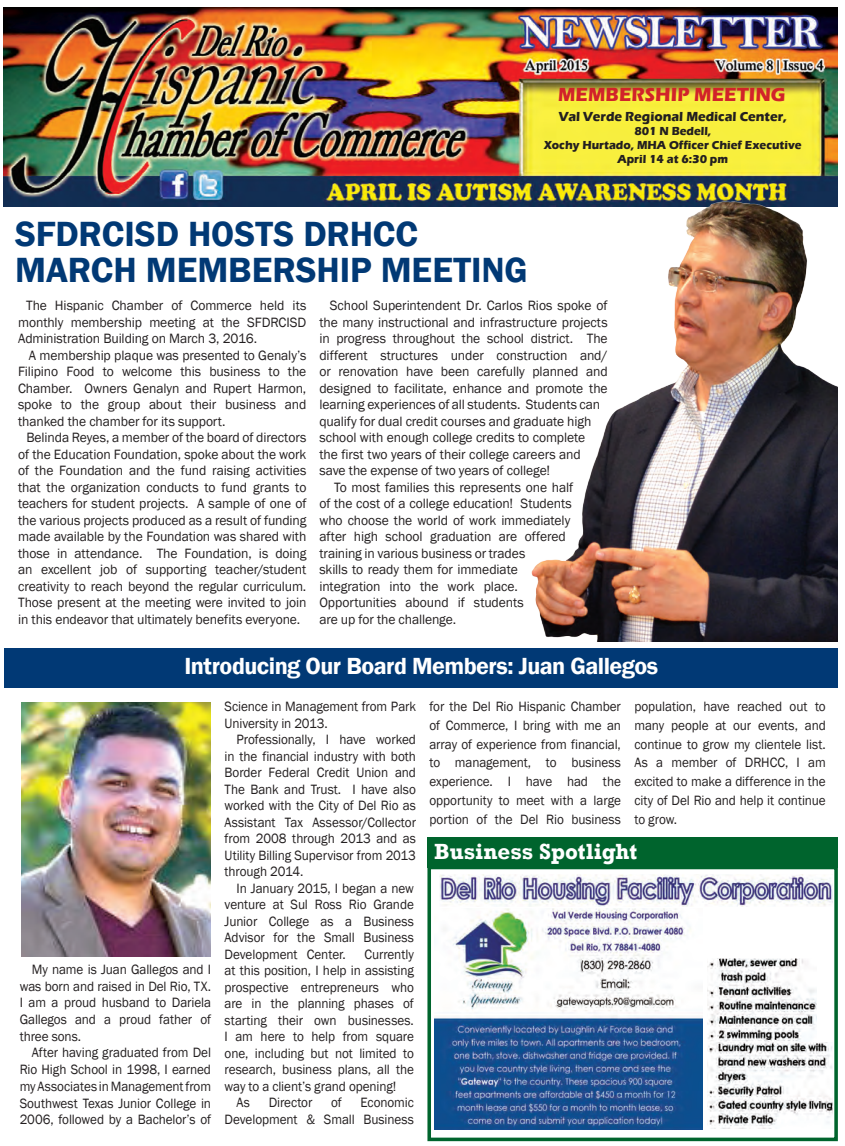
<style>
.page{position:relative;width:845px;height:1146px;background:#fff}
.page>*{position:absolute;margin:0;border:0;box-sizing:border-box;transform-origin:0 0}
.t1{font:600 36px/36px "Franklin Gothic";letter-spacing:-.005em;color:#013975}
.t2{font:600 24px "Franklin Gothic";letter-spacing:-.02em;color:#fff}
.t3{font:700 22.5px "Rockwell";color:#fff}
.t4{font:700 19.65px "Eras ITC";letter-spacing:.005em;color:#d1232a;scale:.96 1}
.t5{font:13.8px "Franklin Gothic";letter-spacing:-.005em;color:#231f20}
.t6{font:13.8px/18.8px "Franklin Gothic";letter-spacing:-.005em;color:#231f20;text-align:justify;scale:.95 1}
.t7{font:700 13.5px "Eras ITC";color:#231f20;scale:.95 1}
.t8{font:700 12px/14.2px "Eras ITC";color:#231f20;text-align:center;scale:.95 1}
</style>
<div class="page">
<img style="left:4px;top:7px;width:833px;height:200px">
<div style="left:427px;top:866px;width:410px;height:275px;border:4px solid #00642d"></div>
<div style="left:427px;top:838px;width:410px;height:30px;background:#00642d"></div>
<div style="left:5px;top:648px;width:832px;height:40px;background:#013975"></div>
<img style="left:21px;top:702px;width:189px;height:254px">
<img style="left:523px;top:198px;width:314px;height:444px">
<img style="left:435px;top:908px;width:267px;height:222px">
<img style="left:707px;top:958px;width:110px;height:85px">
<img style="left:707px;top:1043px;width:125px;height:85px">
<img style="left:440px;top:874px;width:392px;height:32px">
<p class="t4" style="left:558px;top:84px;width:238px">MEMBERSHIP MEETING</p>
<p class="t7" style="left:558px;top:108px;width:242px">Val Verde Regional Medical Center,</p>
<p class="t8" style="left:544px;top:124px;width:272px">801 N Bedell,<br>Xochy Hurtado, MHA Officer Chief Executive<br>April 14 at 6:30 pm</p>
<p class="t1" style="left:15px;top:217px;width:514px">SFDRCISD HOSTS DRHCC<br>MARCH MEMBERSHIP MEETING</p>
<p class="t5" style="left:26px;top:297px;width:282px">The Hispanic Chamber of Commerce held its</p>
<p class="t5" style="left:18px;top:313px;width:290px">monthly membership meeting at the SFDRCISD</p>
<p class="t5" style="left:18px;top:330px;width:240px">Administration Building on March 3, 2016.</p>
<p class="t5" style="left:29px;top:346px;width:279px">A membership plaque was presented to Genaly’s</p>
<p class="t5" style="left:18px;top:363px;width:290px">Filipino Food to welcome this business to the</p>
<p class="t5" style="left:18px;top:379px;width:290px">Chamber. Owners Genalyn and Rupert Harmon,</p>
<p class="t5" style="left:18px;top:396px;width:290px">spoke to the group about their business and</p>
<p class="t5" style="left:18px;top:412px;width:209px">thanked the chamber for its support.</p>
<p class="t5" style="left:26px;top:429px;width:281px">Belinda Reyes, a member of the board of directors</p>
<p class="t5" style="left:18px;top:445px;width:290px">of the Education Foundation, spoke about the work</p>
<p class="t5" style="left:18px;top:462px;width:290px">of the Foundation and the fund raising activities</p>
<p class="t5" style="left:18px;top:478px;width:290px">that the organization conducts to fund grants to</p>
<p class="t5" style="left:18px;top:495px;width:290px">teachers for student projects. A sample of one of</p>
<p class="t5" style="left:18px;top:511px;width:290px">the various projects produced as a result of funding</p>
<p class="t5" style="left:18px;top:528px;width:290px">made available by the Foundation was shared with</p>
<p class="t5" style="left:18px;top:544px;width:290px">those in attendance. The Foundation, is doing</p>
<p class="t5" style="left:18px;top:561px;width:290px">an excellent job of supporting teacher/student</p>
<p class="t5" style="left:18px;top:577px;width:290px">creativity to reach beyond the regular curriculum.</p>
<p class="t5" style="left:18px;top:594px;width:290px">Those present at the meeting were invited to join</p>
<p class="t5" style="left:18px;top:610px;width:284px">in this endeavor that ultimately benefits everyone.</p>
<p class="t5" style="left:330px;top:297px;width:279px">School Superintendent Dr. Carlos Rios spoke of</p>
<p class="t5" style="left:319px;top:313px;width:290px">the many instructional and infrastructure projects</p>
<p class="t5" style="left:319px;top:330px;width:290px">in progress throughout the school district. The</p>
<p class="t5" style="left:319px;top:346px;width:290px">different structures under construction and/</p>
<p class="t5" style="left:319px;top:363px;width:290px">or renovation have been carefully planned and</p>
<p class="t5" style="left:319px;top:379px;width:290px">designed to facilitate, enhance and promote the</p>
<p class="t5" style="left:319px;top:396px;width:282px">learning experiences of all students. Students can</p>
<p class="t5" style="left:319px;top:412px;width:273px">qualify for dual credit courses and graduate high</p>
<p class="t5" style="left:319px;top:429px;width:267px">school with enough college credits to complete</p>
<p class="t5" style="left:319px;top:445px;width:263px">the first two years of their college careers and</p>
<p class="t5" style="left:319px;top:462px;width:232px">save the expense of two years of college!</p>
<p class="t5" style="left:334px;top:478px;width:241px">To most families this represents one half</p>
<p class="t5" style="left:319px;top:495px;width:254px">of the cost of a college education! Students</p>
<p class="t5" style="left:319px;top:511px;width:252px">who choose the world of work immediately</p>
<p class="t5" style="left:319px;top:528px;width:248px">after high school graduation are offered</p>
<p class="t5" style="left:319px;top:544px;width:207px">training in various business or trades</p>
<p class="t5" style="left:319px;top:561px;width:200px">skills to ready them for immediate</p>
<p class="t5" style="left:319px;top:577px;width:200px">integration into the work place.</p>
<p class="t5" style="left:319px;top:594px;width:206px">Opportunities abound if students</p>
<p class="t5" style="left:319px;top:610px;width:138px">are up for the challenge.</p>
<p class="t2" style="left:184px;top:652px;width:475px">Introducing Our Board Members: Juan Gallegos</p>
<p class="t6" style="left:32px;top:960px;width:190px">My name is Juan Gallegos and I</p>
<p class="t6" style="left:20px;top:977px;width:203px">was born and raised in Del Rio, TX.</p>
<p class="t6" style="left:20px;top:994px;width:203px">I am a proud husband to Dariela</p>
<p class="t6" style="left:20px;top:1010px;width:203px">Gallegos and a proud father of</p>
<p class="t6" style="left:20px;top:1027px;width:66px">three sons.</p>
<p class="t6" style="left:32px;top:1044px;width:190px">After having graduated from Del</p>
<p class="t6" style="left:20px;top:1060px;width:203px">Rio High School in 1998, I earned</p>
<p class="t6" style="left:20px;top:1077px;width:203px">my Associates in Management from</p>
<p class="t6" style="left:20px;top:1094px;width:203px">Southwest Texas Junior College in</p>
<p class="t6" style="left:20px;top:1111px;width:203px">2006, followed by a Bachelor’s of</p>
<p class="t6" style="left:225px;top:698px;width:203px">Science in Management from Park</p>
<p class="t6" style="left:225px;top:714px;width:110px">University in 2013.</p>
<p class="t6" style="left:237px;top:731px;width:190px">Professionally, I have worked</p>
<p class="t6" style="left:225px;top:747px;width:203px">in the financial industry with both</p>
<p class="t6" style="left:225px;top:764px;width:203px">Border Federal Credit Union and</p>
<p class="t6" style="left:225px;top:780px;width:203px">The Bank and Trust. I have also</p>
<p class="t6" style="left:225px;top:797px;width:203px">worked with the City of Del Rio as</p>
<p class="t6" style="left:225px;top:813px;width:203px">Assistant Tax Assessor/Collector</p>
<p class="t6" style="left:225px;top:830px;width:203px">from 2008 through 2013 and as</p>
<p class="t6" style="left:225px;top:846px;width:203px">Utility Billing Supervisor from 2013</p>
<p class="t6" style="left:225px;top:863px;width:84px">through 2014.</p>
<p class="t6" style="left:237px;top:879px;width:188px">In January 2015, I began a new</p>
<p class="t6" style="left:225px;top:896px;width:201px">venture at Sul Ross Rio Grande</p>
<p class="t6" style="left:225px;top:912px;width:201px">Junior College as a Business</p>
<p class="t6" style="left:225px;top:929px;width:201px">Advisor for the Small Business</p>
<p class="t6" style="left:225px;top:945px;width:129px">Development Center.</p>
<p class="t6" style="left:364px;top:945px;width:53px">Currently</p>
<p class="t6" style="left:225px;top:962px;width:201px">at this position, I help in assisting</p>
<p class="t6" style="left:225px;top:978px;width:201px">prospective entrepreneurs who</p>
<p class="t6" style="left:225px;top:995px;width:201px">are in the planning phases of</p>
<p class="t6" style="left:225px;top:1011px;width:201px">starting their own businesses.</p>
<p class="t6" style="left:225px;top:1028px;width:201px">I am here to help from square</p>
<p class="t6" style="left:225px;top:1044px;width:201px">one, including but not limited to</p>
<p class="t6" style="left:225px;top:1061px;width:201px">research, business plans, all the</p>
<p class="t6" style="left:225px;top:1077px;width:182px">way to a client’s grand opening!</p>
<p class="t6" style="left:237px;top:1094px;width:16px">As</p>
<p class="t6" style="left:269px;top:1094px;width:48px">Director</p>
<p class="t6" style="left:331px;top:1094px;width:13px">of</p>
<p class="t6" style="left:225px;top:1095px;width:201px;line-height:16.5px;text-align:right">Economic<br>Development &amp; Small Business</p>
<p class="t6" style="left:429px;top:698px;width:203px">for the Del Rio Hispanic Chamber of Commerce, I bring with me an array of experience from financial, to management, to business experience. I have had the opportunity to meet with a large portion of the Del Rio business</p>
<p class="t6" style="left:634px;top:697px;width:203px">population, have reached out to many people at our events, and continue to grow my clientele list.<br>As a member of DRHCC, I am excited to make a difference in the city of Del Rio and help it continue to grow.</p>
<p class="t3" style="left:434px;top:838px;width:204px">Business Spotlight</p>
</div>
